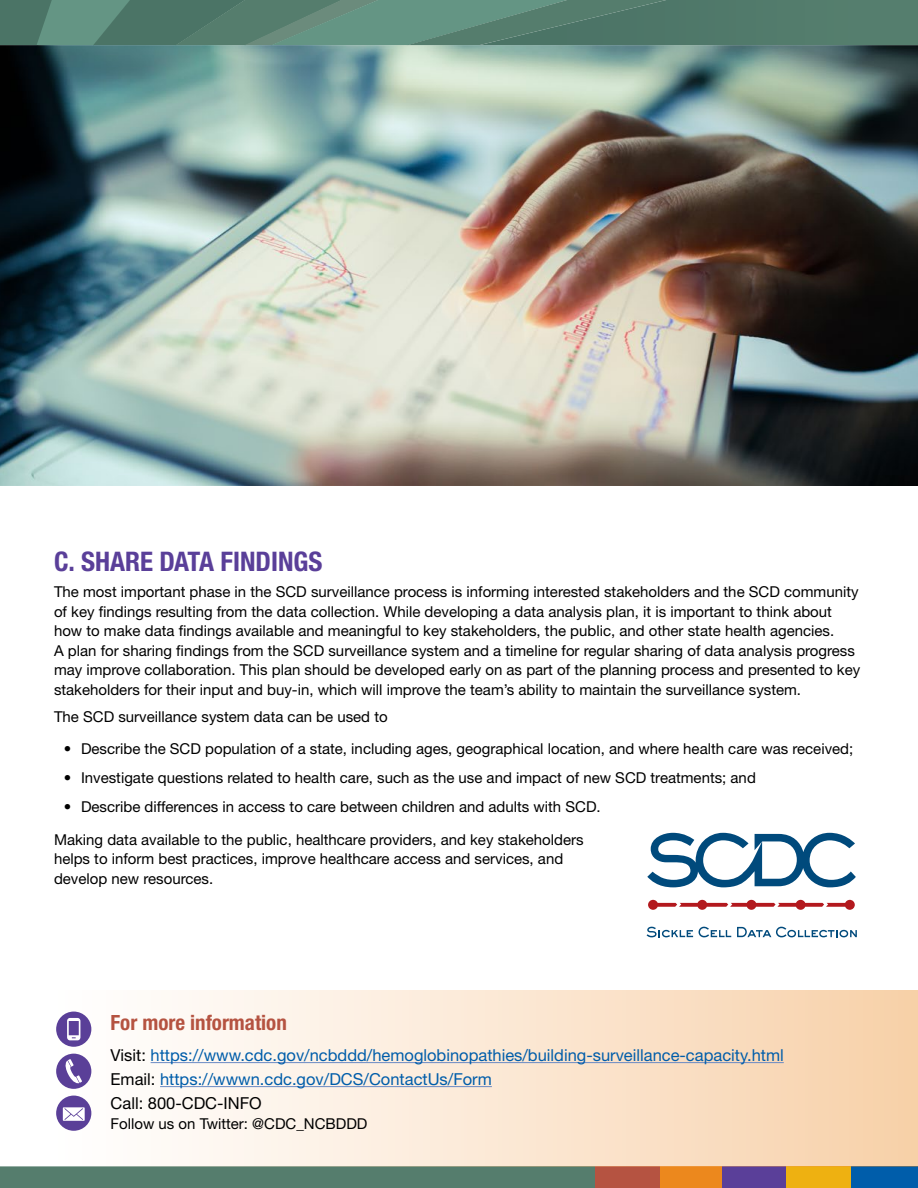
<style>
.page{position:relative;width:918px;height:1188px;background:#fff}
.page>*{position:absolute;margin:0;border:0;box-sizing:border-box;transform-origin:0 0}
.H2-Outline{font:700 condensed 27px "Helvetica Neue LT Std";color:#5a3f99}
.t1{font:700 condensed 21px "Helvetica Neue LT Std";color:#b55341}
.t2{font:16.5px/24px "Helvetica Neue LT Std";color:#005daa}
.L1{font:15px/19.5px "Helvetica Neue LT Std";color:#000}
.s1{color:#000}
</style>
<div class="page">
<div style="left:0;top:1167px;width:597px;height:21px;background:#557d6d"></div>
<div style="left:658px;top:1167px;width:65px;height:21px;background:#ec881d"></div>
<div style="left:722px;top:1167px;width:65px;height:21px;background:#5a3f99"></div>
<div style="left:787px;top:1167px;width:64px;height:21px;background:#eeb111"></div>
<div style="left:851px;top:1167px;width:67px;height:21px;background:#005daa"></div>
<div style="left:595px;top:1167px;width:64px;height:21px;background:#b55341"></div>
<svg style="left:0;top:0;width:918px;height:45px;background:#568171"></svg>
<div style="left:0;top:990px;width:918px;height:177px;background:linear-gradient(to right,#fff,#f8d2ab)"></div>
<hr style="left:151px;top:1062px;width:633px;height:1px;background:#6a8ac4">
<hr style="left:160px;top:1086px;width:332px;height:1px;background:#6a8ac4">
<div style="left:56px;top:1096px;width:35px;height:35px;background:#5a3f98;border-radius:50%"></div>
<svg style="left:63px;top:1107px;width:22px;height:14px"></svg>
<div style="left:56px;top:1054px;width:35px;height:35px;background:#5a3f98;border-radius:50%"></div>
<svg style="left:65px;top:1059px;width:17px;height:25px"></svg>
<div style="left:56px;top:1012px;width:35px;height:35px;background:#5a3f98;border-radius:50%"></div>
<svg style="left:67px;top:1018px;width:13px;height:22px"></svg>
<img style="left:0;top:45px;width:918px;height:441px">
<svg style="left:647px;top:927px;width:46px;height:10px"></svg>
<svg style="left:699px;top:927px;width:32px;height:10px"></svg>
<svg style="left:737px;top:927px;width:120px;height:10px"></svg>
<svg style="left:648px;top:900px;width:207px;height:10px"></svg>
<svg style="left:647px;top:833px;width:209px;height:54px"></svg>
<h2 class="H2-Outline" style="left:54px;top:545px;width:270px">C. SHARE DATA FINDINGS</h2>
<p class="L1" style="left:54px;top:582px;width:808px">The most important phase in the SCD surveillance process is informing interested stakeholders and the SCD community of key findings resulting from the data collection. While developing a data analysis plan, it is important to think about how to make data findings available and meaningful to key stakeholders, the public, and other state health agencies.<br>A plan for sharing findings from the SCD surveillance system and a timeline for regular sharing of data analysis progress may improve collaboration. This plan should be developed early on as part of the planning process and presented to key stakeholders for their input and buy-in, which will improve the team’s ability to maintain the surveillance system.</p>
<p class="L1" style="left:54px;top:707px;width:335px">The SCD surveillance system data can be used to</p>
<p class="L1" style="left:64px;top:739px;width:791px">• Describe the SCD population of a state, including ages, geographical location, and where health care was received;</p>
<p class="L1" style="left:64px;top:767px;width:693px">• Investigate questions related to health care, such as the use and impact of new SCD treatments; and</p>
<p class="L1" style="left:64px;top:796px;width:538px">• Describe differences in access to care between children and adults with SCD.</p>
<p class="L1" style="left:54px;top:829px;width:531px">Making data available to the public, healthcare providers, and key stakeholders helps to inform best practices, improve healthcare access and services, and develop new resources.</p>
<h3 class="t1" style="left:111px;top:1010px;width:178px">For more information</h3>
<p class="t2" style="left:111px;top:1043px;width:675px"><span class="s1">Visit:</span> https://www.cdc.gov/ncbddd/hemoglobinopathies/building-surveillance-capacity.html<br><span class="s1">Email:</span> https://wwwn.cdc.gov/DCS/ContactUs/Form<br><span class="s1">Call: 800-CDC-INFO</span></p>
<p class="L1" style="left:111px;top:1113px;width:258px">Follow us on Twitter: @CDC_NCBDDD</p>
</div>
